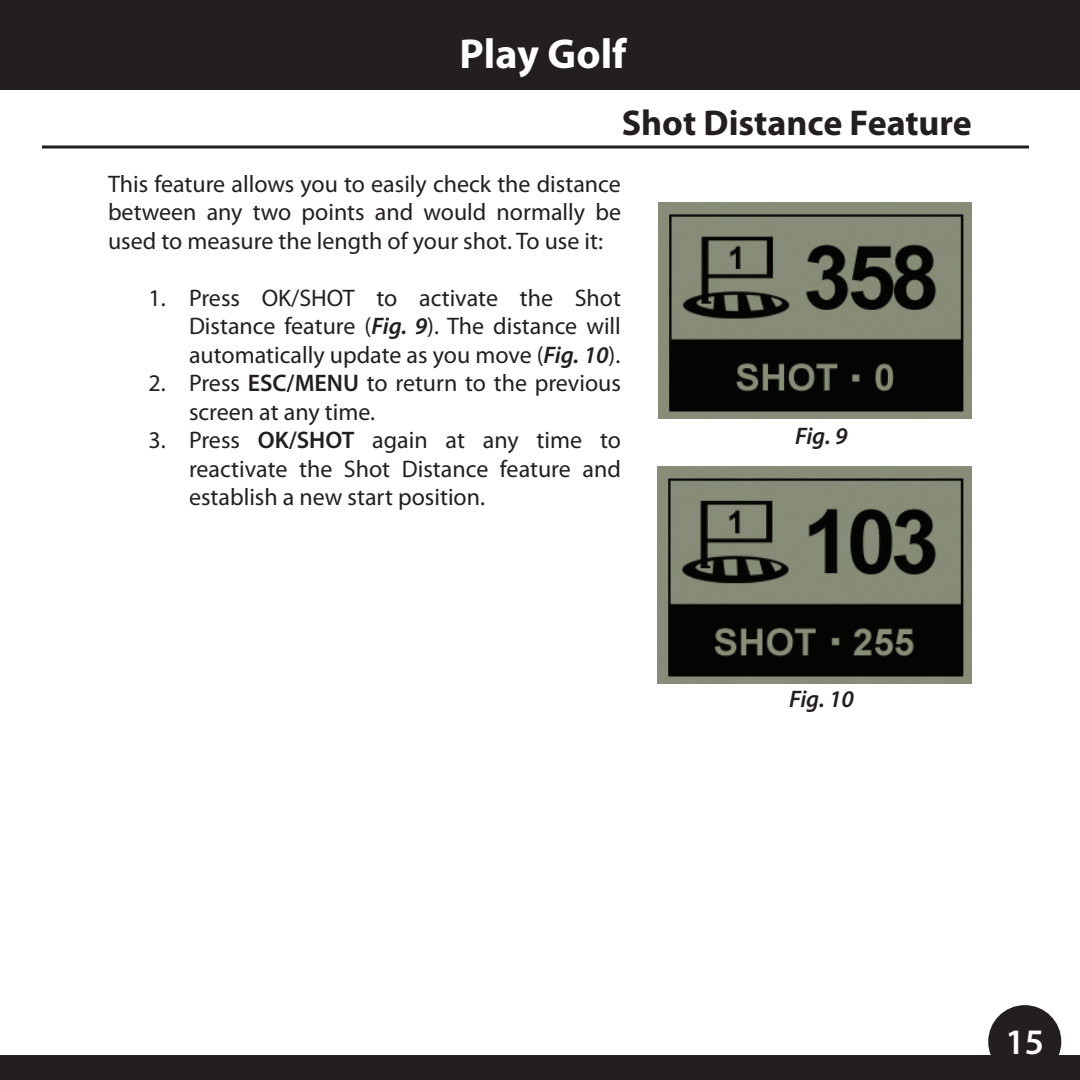
<style>
.page{position:relative;width:1080px;height:1080px;background:#fff}
.page>*{position:absolute;margin:0;border:0;box-sizing:border-box;transform-origin:0 0}
.t1{font:700 42px "Myriad Pro";color:#fff}
.t2{font:700 36px "Myriad Pro";color:#231f20}
.t3{font:600 36px "Myriad Pro";color:#fff}
.t4{font:24px/28.5px "Myriad Pro";color:#231f20;text-align:justify}
.t5{font:italic 600 24px "Myriad Pro";color:#231f20}
.s1{font-weight:600;font-style:italic}
.s2{font-weight:600}
</style>
<div class="page">
<div style="left:0;top:0;width:1080px;height:90px;background:#231f20"></div>
<div style="left:0;top:1055px;width:1080px;height:25px;background:#231f20"></div>
<div style="left:988px;top:1005px;width:73px;height:73px;background:#231f20;border-radius:50%"></div>
<hr style="left:42px;top:146px;width:987px;height:2px;background:#231f20">
<img style="left:659px;top:202px;width:313px;height:216px">
<img style="left:657px;top:466px;width:315px;height:217px">
<h1 class="t1" style="left:459px;top:26px;width:169px">Play Golf</h1>
<h2 class="t2" style="left:622px;top:99px;width:352px">Shot Distance Feature</h2>
<p class="t4" style="left:108px;top:169px;width:515px">This feature allows you to easily check the distance between any two points and would normally be used to measure the length of your shot. To use it:</p>
<p class="t4" style="left:189px;top:283px;width:433px;text-indent:-40px">1. Press OK/SHOT to activate the Shot Distance feature (<span class="s1">Fig. 9</span>). The distance will automatically update as you move (<span class="s1">Fig. 10</span>).</p>
<p class="t4" style="left:189px;top:369px;width:434px;text-indent:-40px">2. Press <span class="s2">ESC/MENU</span> to return to the previous screen at any time.</p>
<p class="t4" style="left:149px;top:426px;width:474px">3. Press <span class="s2">OK/SHOT</span> again at any time to</p>
<p class="t5" style="left:795px;top:421px;width:54px">Fig. 9</p>
<p class="t4" style="left:189px;top:454px;width:433px">reactivate the Shot Distance feature and establish a new start position.</p>
<p class="t5" style="left:789px;top:684px;width:67px">Fig. 10</p>
<h2 class="t3" style="left:1005px;top:1019px;width:40px">15</h2>
</div>
